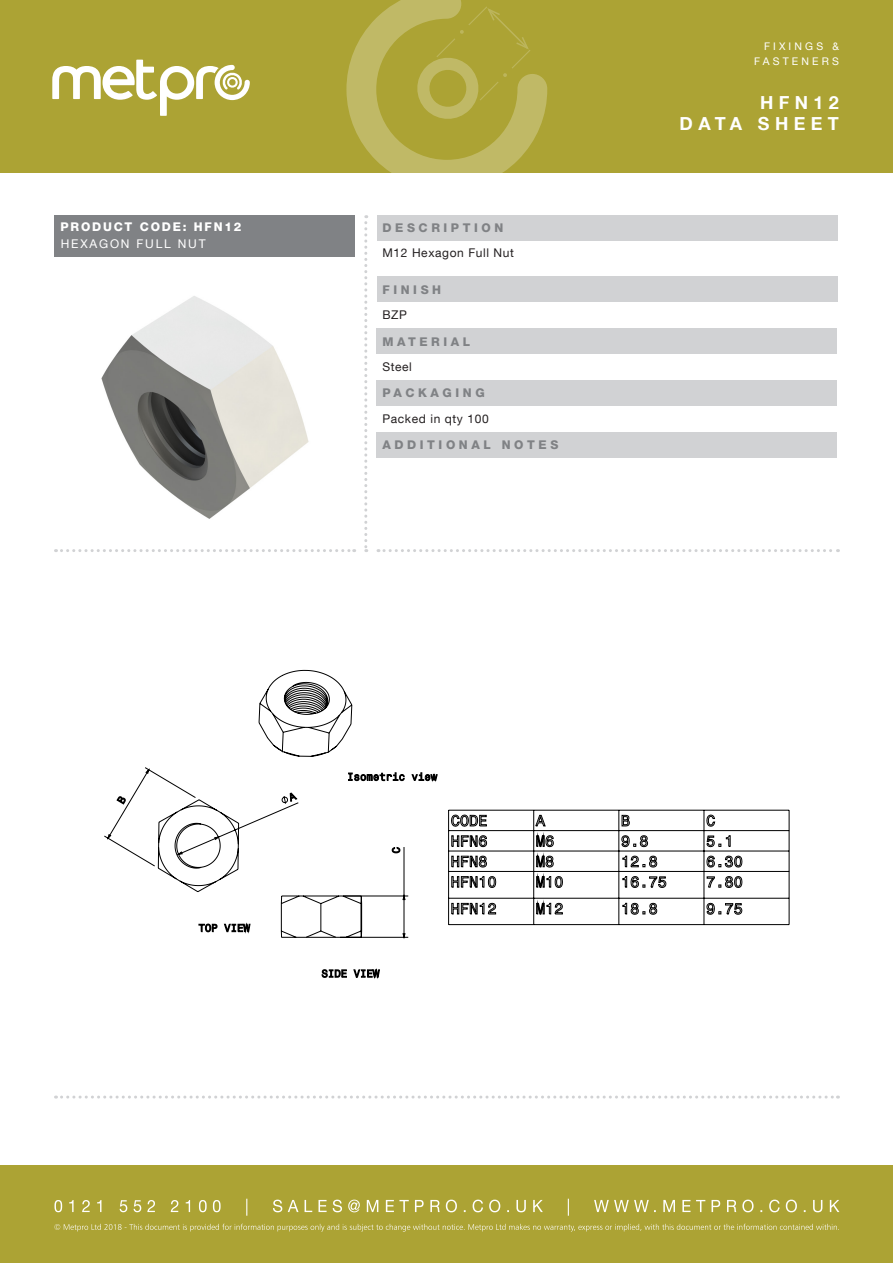
<style>
.page{position:relative;width:893px;height:1263px;background:#fff}
.page>*{position:absolute;margin:0;border:0;box-sizing:border-box;transform-origin:0 0}
.t1{font:700 18px "Helvetica Neue LT Com";letter-spacing:.3em;color:#fff}
.t2{font:800 12px "Helvetica Neue LT Com";letter-spacing:.3em;color:#808285}
.t3{font:12px "Helvetica Neue LT Com";letter-spacing:.05em;color:#231f20}
.t4{font:800 12px "Helvetica Neue LT Com";letter-spacing:.15em;color:#fff}
.t5{font:12px "Helvetica Neue LT Com";letter-spacing:.15em;color:#fff}
.t6{font:10.5px "Helvetica Neue LT Com";letter-spacing:.3em;color:#fff}
</style>
<div class="page">
<div style="left:0;top:1165px;width:893px;height:98px;background:#aca334"></div>
<svg style="left:54px;top:1224px;width:785px;height:7px"></svg>
<svg style="left:54px;top:1199px;width:785px;height:17px"></svg>
<div style="left:0;top:0;width:893px;height:172px;background:#aca334"></div>
<svg style="left:52px;top:60px;width:198px;height:56px"></svg>
<svg style="left:364px;top:215px;width:3px;height:337px"></svg>
<svg style="left:56px;top:549px;width:299px;height:3px"></svg>
<svg style="left:378px;top:549px;width:460px;height:3px"></svg>
<svg style="left:62px;top:1095px;width:776px;height:3px"></svg>
<svg style="left:346px;top:0;width:201px;height:173px"></svg>
<div style="left:376px;top:215px;width:461px;height:25px;background:#d1d2d4"></div>
<div style="left:55px;top:215px;width:300px;height:41px;background:#808285"></div>
<div style="left:376px;top:277px;width:461px;height:25px;background:#d1d2d4"></div>
<div style="left:376px;top:329px;width:461px;height:25px;background:#d1d2d4"></div>
<div style="left:376px;top:381px;width:461px;height:25px;background:#d1d2d4"></div>
<div style="left:376px;top:432px;width:461px;height:26px;background:#d1d2d4"></div>
<img style="left:101px;top:296px;width:208px;height:223px">
<svg style="left:104px;top:767px;width:686px;height:211px"></svg>
<svg style="left:258px;top:670px;width:180px;height:268px"></svg>
<p class="t4" style="left:61px;top:220px;width:182px">PRODUCT CODE: HFN12</p>
<p class="t5" style="left:61px;top:236px;width:146px">HEXAGON FULL NUT</p>
<p class="t2" style="left:382px;top:221px;width:122px">DESCRIPTION</p>
<p class="t3" style="left:382px;top:245px;width:133px">M12 Hexagon Full Nut</p>
<p class="t2" style="left:382px;top:282px;width:60px">FINISH</p>
<p class="t3" style="left:382px;top:307px;width:26px">BZP</p>
<p class="t2" style="left:382px;top:334px;width:89px">MATERIAL</p>
<p class="t3" style="left:382px;top:359px;width:31px">Steel</p>
<p class="t2" style="left:382px;top:386px;width:104px">PACKAGING</p>
<p class="t3" style="left:382px;top:411px;width:108px">Packed in qty 100</p>
<p class="t2" style="left:382px;top:438px;width:178px">ADDITIONAL NOTES</p>
<p class="t6" style="left:764px;top:40px;width:76px">FIXINGS &amp;</p>
<p class="t6" style="left:754px;top:55px;width:86px">FASTENERS</p>
<p class="t1" style="left:760px;top:91px;width:80px">HFN12</p>
<p class="t1" style="left:680px;top:112px;width:161px">DATA SHEET</p>
</div>
